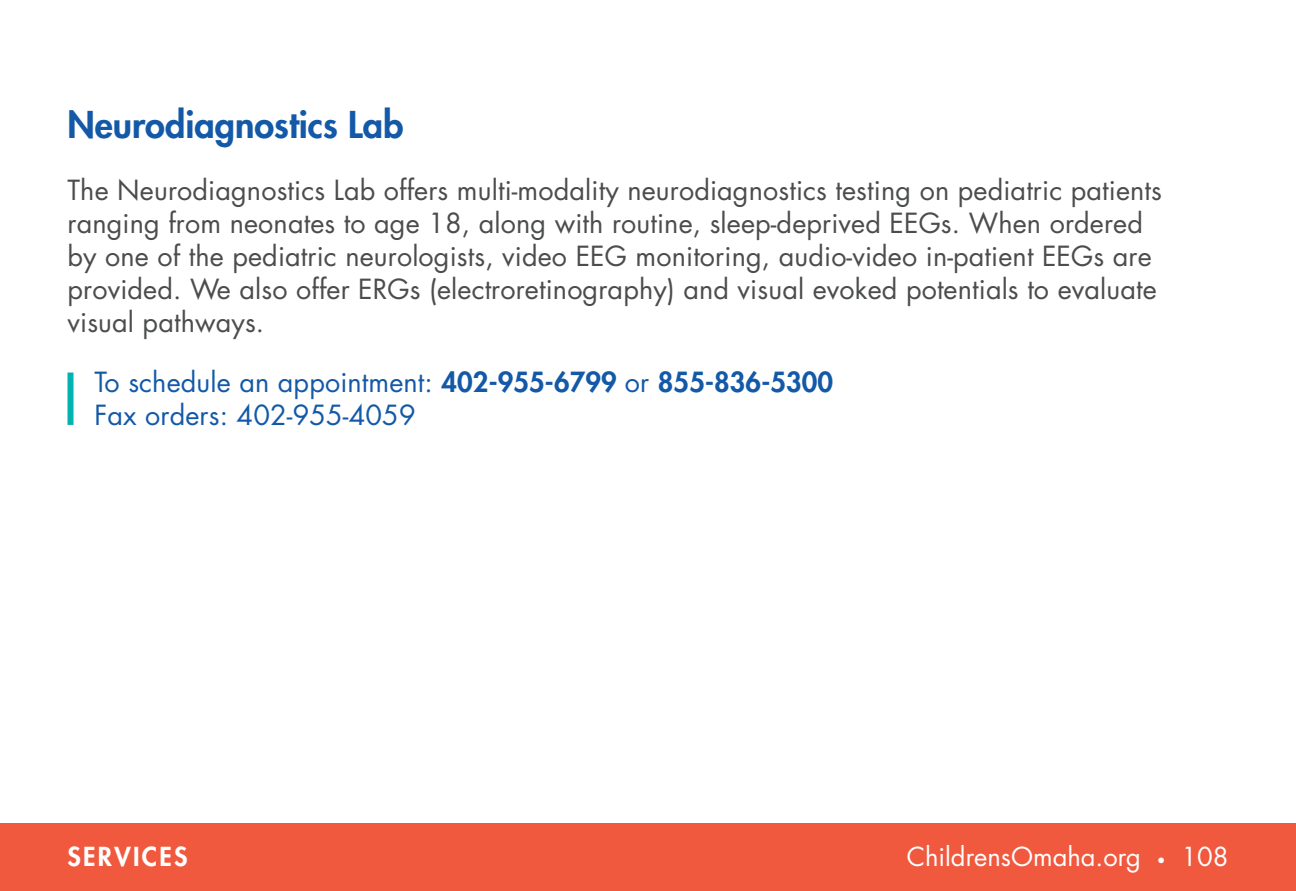
<style>
.page{position:relative;width:1296px;height:891px;background:#fff}
.page>*{position:absolute;margin:0;border:0;box-sizing:border-box;transform-origin:0 0}
.t1{font:800 36px "Futura Std";color:#1359a8}
.body_copy{font:27px/33px "Futura Std";letter-spacing:.005em;color:#4b4c4d}
.phone_number{font:27px/33px "Futura Std";letter-spacing:.005em;color:#1359a8}
.t2{font:25.5px "Futura Std";color:#fff}
.t3{font:800 25.5px "Futura Std";letter-spacing:.09em;color:#fff}
.s1{font-weight:800}
.s2{font-size:15px}
</style>
<div class="page">
<div style="left:68px;top:373px;width:6px;height:52px;background:#00b2b0"></div>
<div style="left:0;top:824px;width:1296px;height:67px;background:#f0593e"></div>
<h1 class="t1" style="left:68px;top:102px;width:337px">Neurodiagnostics Lab</h1>
<p class="body_copy" style="left:68px;top:174px;width:1096px">The Neurodiagnostics Lab offers multi-modality neurodiagnostics testing on pediatric patients ranging from neonates to age 18, along with routine, sleep-deprived EEGs. When ordered by one of the pediatric neurologists, video EEG monitoring, audio-video in-patient EEGs are provided. We also offer ERGs (electroretinography) and visual evoked potentials to evaluate visual pathways.</p>
<p class="phone_number" style="left:94px;top:366px;width:740px">To schedule an appointment: <span class="s1">402-955-6799</span> or <span class="s1">855-836-5300<br></span>Fax orders: 402-955-4059</p>
<p class="t3" style="left:68px;top:841px;width:122px">SERVICES</p>
<p class="t2" style="left:907px;top:840px;width:323px">ChildrensOmaha.org <span class="s2">•</span> 108</p>
</div>
